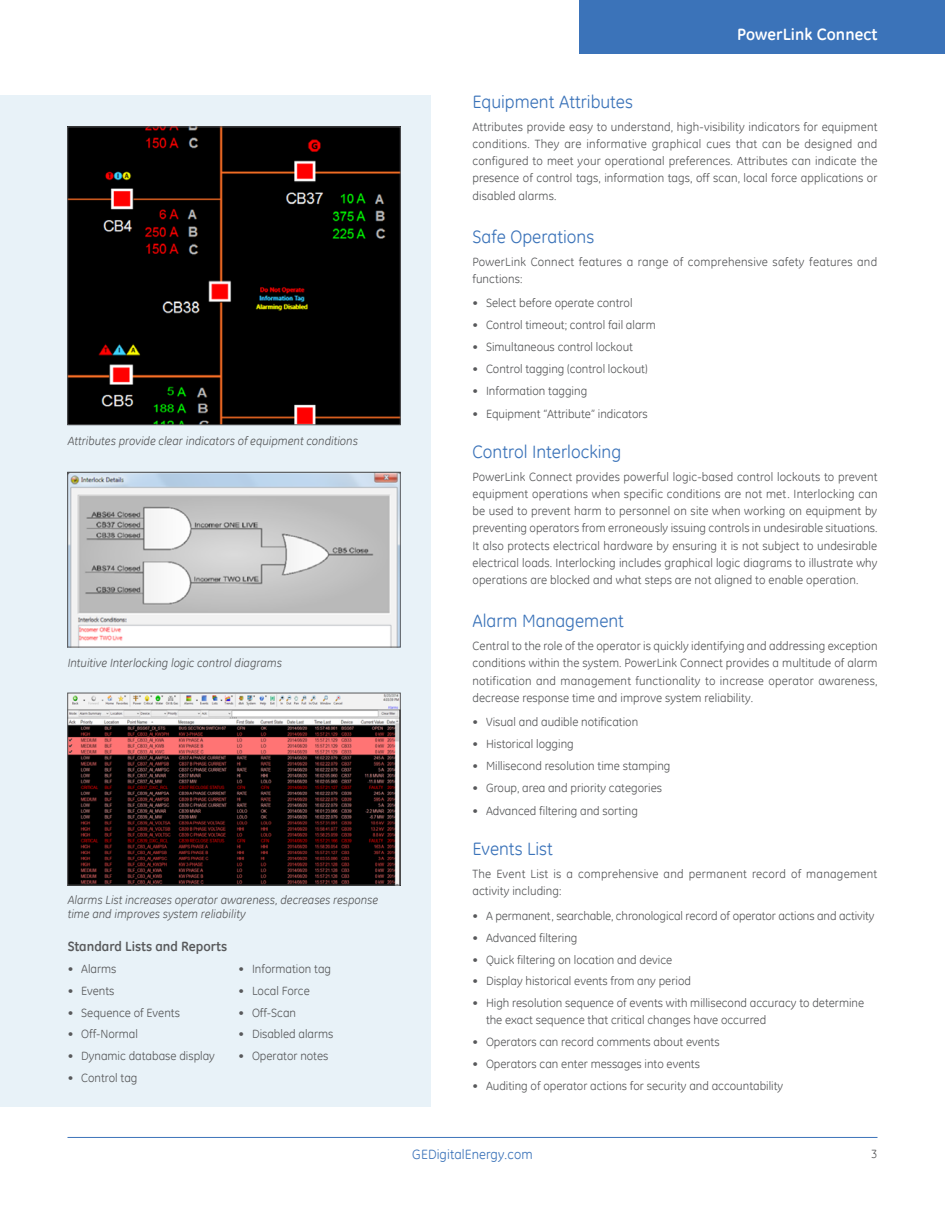
<style>
.page{position:relative;width:945px;height:1215px;background:#fff}
.page>*{position:absolute;margin:0;border:0;box-sizing:border-box;transform-origin:0 0}
.t1{font:18px "GE Inspira";color:#3b73b9}
.t2{font:700 16.5px "GE Inspira";letter-spacing:.005em;color:#fff}
.t3{font:700 13.5px "GE Inspira";color:#58595b}
.t4{font:13.5px "GE Inspira";letter-spacing:.005em;color:#3b73b9}
.t5{font:12px/17.2px "GE Inspira";color:#58595b;text-align:justify}
.t6{font:italic 12px/13.5px "GE Inspira";color:#58595b}
.t7{font:12px/17.2px "GE Inspira";letter-spacing:.02em;color:#58595b}
</style>
<div class="page">
<div style="left:580px;top:0;width:365px;height:54px;background:#3b73b9"></div>
<hr style="left:68px;top:1137px;width:810px;height:1px;background:#3b73b9">
<div style="left:0;top:95px;width:430px;height:1012px;background:#e8f2f8"></div>
<img style="left:70px;top:129px;width:329px;height:294px">
<div style="left:68px;top:127px;width:333px;height:298px;border:1px solid #58595b"></div>
<img style="left:70px;top:474px;width:329px;height:171px">
<div style="left:68px;top:472px;width:333px;height:175px;border:1px solid #58595b"></div>
<img style="left:70px;top:695px;width:329px;height:188px">
<div style="left:68px;top:693px;width:333px;height:192px;border:1px solid #58595b"></div>
<p class="t6" style="left:68px;top:434px;width:292px">Attributes provide clear indicators of equipment conditions</p>
<p class="t6" style="left:68px;top:656px;width:216px">Intuitive Interlocking logic control diagrams</p>
<p class="t6" style="left:68px;top:893px;width:312px">Alarms List increases operator awareness, decreases response time and improves system reliability</p>
<p class="t3" style="left:68px;top:937px;width:161px">Standard Lists and Reports</p>
<p class="t5" style="left:68px;top:960px;width:50px">• Alarms</p>
<p class="t5" style="left:68px;top:982px;width:48px">• Events</p>
<p class="t5" style="left:68px;top:1003px;width:114px">• Sequence of Events</p>
<p class="t5" style="left:68px;top:1025px;width:72px">• Off-Normal</p>
<p class="t5" style="left:68px;top:1047px;width:149px">• Dynamic database display</p>
<p class="t5" style="left:68px;top:1069px;width:71px">• Control tag</p>
<p class="t5" style="left:239px;top:960px;width:94px">• Information tag</p>
<p class="t5" style="left:239px;top:982px;width:73px">• Local Force</p>
<p class="t5" style="left:239px;top:1003px;width:59px">• Off-Scan</p>
<p class="t5" style="left:239px;top:1025px;width:96px">• Disabled alarms</p>
<p class="t5" style="left:239px;top:1047px;width:91px">• Operator notes</p>
<h2 class="t2" style="left:737px;top:24px;width:142px">PowerLink Connect</h2>
<h1 class="t1" style="left:472px;top:90px;width:162px">Equipment Attributes</h1>
<p class="t5" style="left:472px;top:118px;width:407px">Attributes provide easy to understand, high-visibility indicators for equipment conditions. They are informative graphical cues that can be designed and configured to meet your operational preferences. Attributes can indicate the presence of control tags, information tags, off scan, local force applications or disabled alarms.</p>
<h1 class="t1" style="left:472px;top:225px;width:123px">Safe Operations</h1>
<p class="t7" style="left:472px;top:252px;width:406px">PowerLink Connect features a range of comprehensive safety features and functions:</p>
<p class="t5" style="left:472px;top:294px;width:162px">• Select before operate control</p>
<p class="t5" style="left:472px;top:316px;width:185px">• Control timeout; control fail alarm</p>
<p class="t5" style="left:472px;top:338px;width:162px">• Simultaneous control lockout</p>
<p class="t5" style="left:472px;top:360px;width:177px">• Control tagging (control lockout)</p>
<p class="t5" style="left:472px;top:382px;width:116px">• Information tagging</p>
<p class="t5" style="left:472px;top:405px;width:177px">• Equipment “Attribute” indicators</p>
<h1 class="t1" style="left:472px;top:440px;width:150px">Control Interlocking</h1>
<p class="t5" style="left:472px;top:468px;width:407px">PowerLink Connect provides powerful logic-based control lockouts to prevent equipment operations when specific conditions are not met. Interlocking can be used to prevent harm to personnel on site when working on equipment by preventing operators from erroneously issuing controls in undesirable situations.<br>It also protects electrical hardware by ensuring it is not subject to undesirable electrical loads. Interlocking includes graphical logic diagrams to illustrate why operations are blocked and what steps are not aligned to enable operation.</p>
<h1 class="t1" style="left:472px;top:610px;width:153px">Alarm Management</h1>
<p class="t5" style="left:472px;top:637px;width:407px">Central to the role of the operator is quickly identifying and addressing exception conditions within the system. PowerLink Connect provides a multitude of alarm notification and management functionality to increase operator awareness, decrease response time and improve system reliability.</p>
<p class="t5" style="left:472px;top:713px;width:167px">• Visual and audible notification</p>
<p class="t5" style="left:472px;top:735px;width:103px">• Historical logging</p>
<p class="t5" style="left:472px;top:757px;width:200px">• Millisecond resolution time stamping</p>
<p class="t5" style="left:472px;top:779px;width:191px">• Group, area and priority categories</p>
<p class="t5" style="left:472px;top:802px;width:167px">• Advanced filtering and sorting</p>
<h1 class="t1" style="left:472px;top:837px;width:82px">Events List</h1>
<p class="t7" style="left:472px;top:865px;width:406px">The Event List is a comprehensive and permanent record of management activity including:</p>
<p class="t5" style="left:472px;top:907px;width:404px">• A permanent, searchable, chronological record of operator actions and activity</p>
<p class="t5" style="left:472px;top:929px;width:106px">• Advanced filtering</p>
<p class="t5" style="left:472px;top:951px;width:201px">• Quick filtering on location and device</p>
<p class="t5" style="left:472px;top:972px;width:220px">• Display historical events from any period</p>
<p class="t5" style="left:486px;top:995px;width:380px;line-height:16.5px;text-indent:-14px">• High resolution sequence of events with millisecond accuracy to determine the exact sequence that critical changes have occurred</p>
<p class="t5" style="left:472px;top:1033px;width:249px">• Operators can record comments about events</p>
<p class="t5" style="left:472px;top:1055px;width:229px">• Operators can enter messages into events</p>
<p class="t5" style="left:472px;top:1077px;width:312px">• Auditing of operator actions for security and accountability</p>
<p class="t4" style="left:412px;top:1146px;width:122px">GEDigitalEnergy.com</p>
<p class="t5" style="left:871px;top:1145px;width:8px">3</p>
</div>
